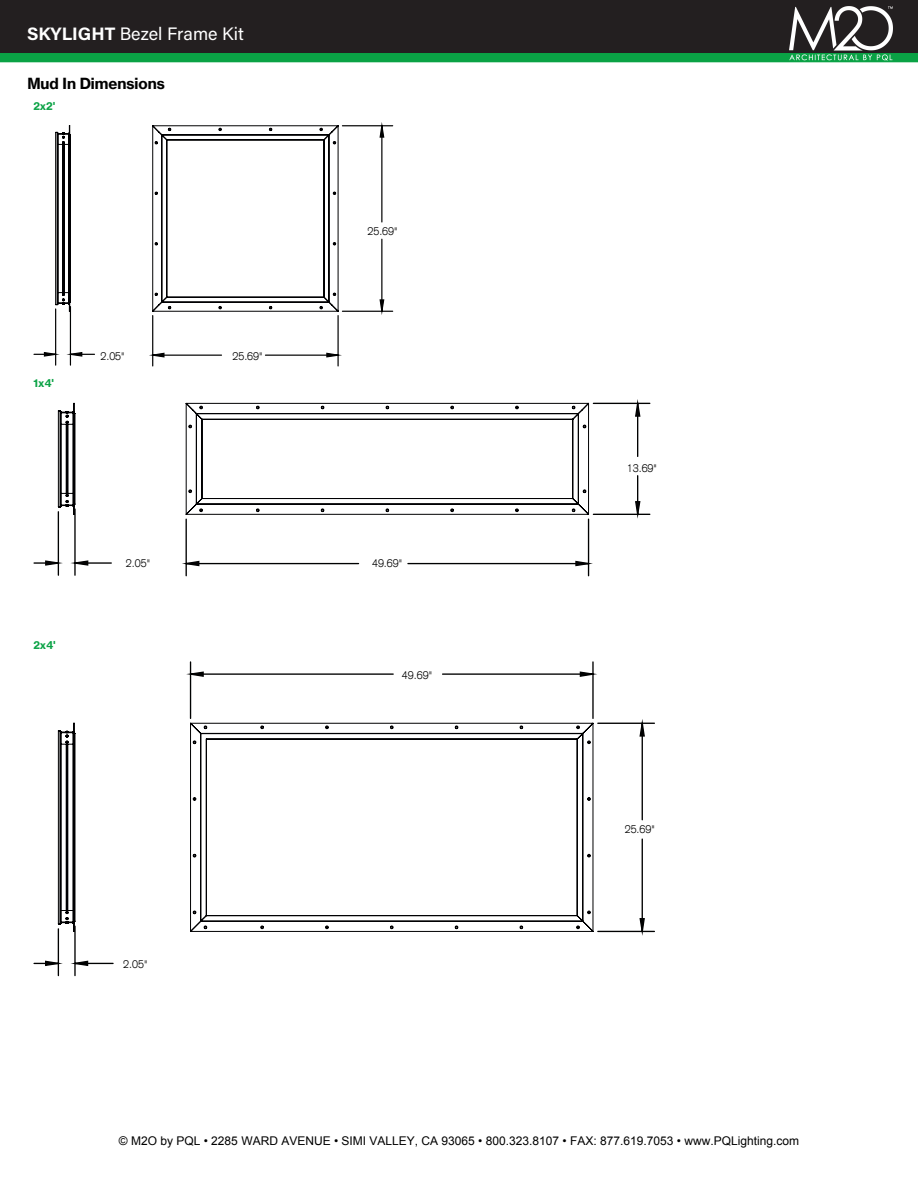
<style>
.page{position:relative;width:918px;height:1188px;background:#fff}
.page>*{position:absolute;margin:0;border:0;box-sizing:border-box;transform-origin:0 0}
.t1{font:18px "Acumin Pro";color:#fff}
.t2{font:15px "N Haas Grotesk TX Pro 75 Bd";color:#000}
.t3{font:12px "Arial";color:#000}
.t4{font:300 10.8px "Akzidenz Grotesk CE";color:#000}
.t5{font:10.8px "N Haas Grotesk TX Pro 75 Bd";color:#0aa245}
.s1{font-weight:700}
</style>
<div class="page">
<div style="left:0;top:0;width:918px;height:54px;background:#231f20"></div>
<hr style="left:55px;top:309px;width:1px;height:56px;background:#000101">
<hr style="left:70px;top:307px;width:1px;height:58px;background:#000101">
<hr style="left:342px;top:311px;width:51px;height:1px;background:#000101">
<hr style="left:342px;top:125px;width:51px;height:1px;background:#000101">
<hr style="left:152px;top:316px;width:1px;height:50px;background:#000101">
<hr style="left:337px;top:316px;width:2px;height:50px;background:#000101">
<svg style="left:44px;top:126px;width:340px;height:231px"></svg>
<svg style="left:56px;top:126px;width:282px;height:185px"></svg>
<svg style="left:45px;top:402px;width:596px;height:165px"></svg>
<hr style="left:34px;top:562px;width:24px;height:2px;background:#000101">
<hr style="left:74px;top:509px;width:2px;height:66px;background:#000101">
<hr style="left:58px;top:512px;width:1px;height:63px;background:#000101">
<hr style="left:593px;top:514px;width:57px;height:1px;background:#000101">
<hr style="left:593px;top:403px;width:57px;height:1px;background:#000101">
<hr style="left:186px;top:519px;width:1px;height:57px;background:#000101">
<hr style="left:588px;top:519px;width:1px;height:57px;background:#000101">
<svg style="left:46px;top:403px;width:594px;height:162px"></svg>
<svg style="left:58px;top:403px;width:531px;height:112px"></svg>
<svg style="left:34px;top:963px;width:12px;height:1px"></svg>
<hr style="left:74px;top:926px;width:2px;height:50px;background:#000101">
<hr style="left:58px;top:929px;width:1px;height:47px;background:#000101">
<hr style="left:592px;top:662px;width:2px;height:56px;background:#000101">
<hr style="left:190px;top:662px;width:1px;height:56px;background:#000101">
<hr style="left:598px;top:931px;width:56px;height:1px;background:#000101">
<hr style="left:598px;top:723px;width:56px;height:1px;background:#000101">
<svg style="left:46px;top:672px;width:598px;height:293px"></svg>
<svg style="left:58px;top:723px;width:535px;height:209px"></svg>
<div style="left:0;top:54px;width:918px;height:7px;background:#0aa245"></div>
<img style="left:789px;top:7px;width:104px;height:54px">
<h1 class="t1" style="left:27px;top:21px;width:218px"><span class="s1">SKYLIGHT</span> Bezel Frame Kit</h1>
<p class="t2" style="left:27px;top:75px;width:139px">Mud In Dimensions</p>
<p class="t5" style="left:33px;top:99px;width:24px">2x2'</p>
<p class="t5" style="left:33px;top:376px;width:22px">1x4'</p>
<p class="t4" style="left:100px;top:349px;width:26px">2.05"</p>
<p class="t4" style="left:232px;top:349px;width:32px">25.69"</p>
<p class="t4" style="left:367px;top:224px;width:32px">25.69"</p>
<p class="t5" style="left:33px;top:639px;width:24px">2x4'</p>
<p class="t4" style="left:126px;top:556px;width:26px">2.05"</p>
<p class="t4" style="left:372px;top:556px;width:32px">49.69"</p>
<p class="t4" style="left:402px;top:669px;width:32px">49.69"</p>
<p class="t4" style="left:123px;top:957px;width:26px">2.05"</p>
<p class="t4" style="left:627px;top:461px;width:32px">13.69"</p>
<p class="t4" style="left:625px;top:822px;width:32px">25.69"</p>
<p class="t3" style="left:119px;top:1133px;width:682px">© M2O by PQL • 2285 WARD AVENUE • SIMI VALLEY, CA 93065 • 800.323.8107 • FAX: 877.619.7053 • www.PQLighting.com</p>
</div>
